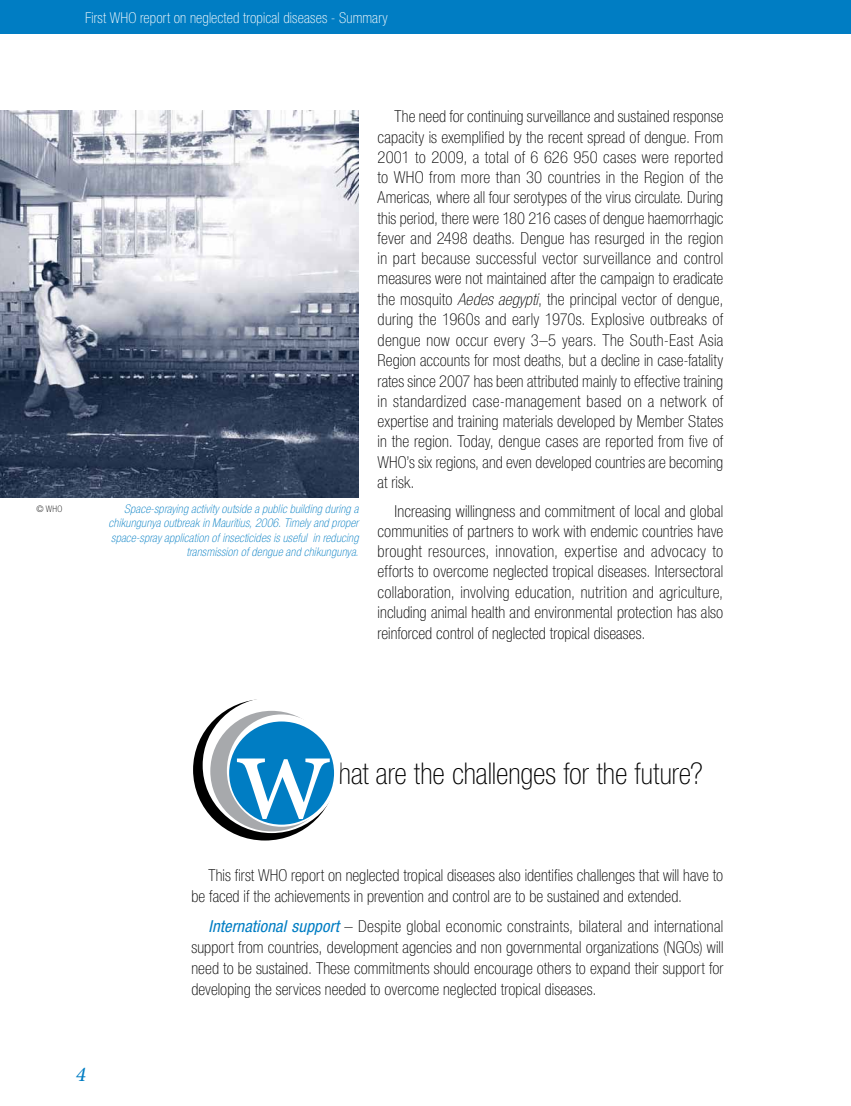
<style>
.page{position:relative;width:851px;height:1106px;background:#fff}
.page>*{position:absolute;margin:0;border:0;box-sizing:border-box;transform-origin:0 0}
.t1{font:135px "Minion Pro";color:#fff}
.t2{font:100 condensed 30px "Helvetica Neue LT Std";color:#000}
.t3{font:italic 500 21px "Minion Pro";color:#007dc3}
.t4{font:100 condensed 16.5px/20.2px "Helvetica Neue LT Std";letter-spacing:.005em;color:#000;text-align:justify}
.t5{font:100 condensed 15px "Helvetica Neue LT Std";letter-spacing:.01em;color:#fff}
.t6{font:italic 100 condensed 12px/14.4px "Helvetica Neue LT Std";letter-spacing:.02em;color:#007dc3;text-align:right}
.t7{font:100 condensed 9px "Helvetica Neue LT Std";color:#000}
.s1{font-style:italic}
.s2{font-weight:400;font-style:italic;color:#007dc3}
</style>
<div class="page">
<div style="left:0;top:0;width:850px;height:33px;background:#007dc3"></div>
<div style="left:193px;top:699px;width:144px;height:141px;background:#000;border-radius:50%"></div>
<div style="left:203px;top:697px;width:137px;height:136px;background:#fff;border-radius:50%"></div>
<div style="left:210px;top:711px;width:123px;height:120px;background:#a7a9ac;border-radius:50%"></div>
<svg style="left:227px;top:714px;width:109px;height:112px"></svg>
<div style="left:229px;top:721px;width:105px;height:103px;background:#007dc3;border-radius:50%"></div>
<img style="left:0;top:111px;width:358px;height:386px">
<p class="t5" style="left:85px;top:9px;width:304px">First WHO report on neglected tropical diseases - Summary</p>
<p class="t7" style="left:36px;top:503px;width:27px">© WHO</p>
<p class="t6" style="left:109px;top:502px;width:251px">Space-spraying activity outside a public building during a chikungunya outbreak in Mauritius, 2006. Timely and proper space-spray application of insecticides is useful in reducing transmission of dengue and chikungunya.</p>
<p class="t4" style="left:377px;top:106px;width:347px;text-indent:17px">The need for continuing surveillance and sustained response capacity is exemplified by the recent spread of dengue. From 2001 to 2009, a total of 6 626 950 cases were reported to WHO from more than 30 countries in the Region of the Americas, where all four serotypes of the virus circulate. During this period, there were 180 216 cases of dengue haemorrhagic fever and 2498 deaths. Dengue has resurged in the region in part because successful vector surveillance and control measures were not maintained after the campaign to eradicate the mosquito <span class="s1">Aedes aegypti</span>, the principal vector of dengue, during the 1960s and early 1970s. Explosive outbreaks of dengue now occur every 3–5 years. The South-East Asia Region accounts for most deaths, but a decline in case-fatality rates since 2007 has been attributed mainly to effective training in standardized case-management based on a network of expertise and training materials developed by Member States in the region. Today, dengue cases are reported from five of WHO’s six regions, and even developed countries are becoming at risk.</p>
<p class="t4" style="left:377px;top:500px;width:347px;text-indent:17px">Increasing willingness and commitment of local and global communities of partners to work with endemic countries have brought resources, innovation, expertise and advocacy to efforts to overcome neglected tropical diseases. Intersectoral collaboration, involving education, nutrition and agriculture, including animal health and environmental protection has also reinforced control of neglected tropical diseases.</p>
<h1 class="t1" style="left:236px;top:684px;width:94px">w</h1>
<h2 class="t2" style="left:339px;top:757px;width:365px">hat are the challenges for the future?</h2>
<p class="t3" style="left:76px;top:1059px;width:12px">4</p>
<p class="t4" style="left:191px;top:865px;width:533px;line-height:21px;text-indent:17px">This first WHO report on neglected tropical diseases also identifies challenges that will have to be faced if the achievements in prevention and control are to be sustained and extended.</p>
<p class="t4" style="left:191px;top:915px;width:533px;line-height:21px;text-indent:17px"><span class="s2">International support</span> – Despite global economic constraints, bilateral and international support from countries, development agencies and non governmental organizations (NGOs) will need to be sustained. These commitments should encourage others to expand their support for developing the services needed to overcome neglected tropical diseases.</p>
</div>
